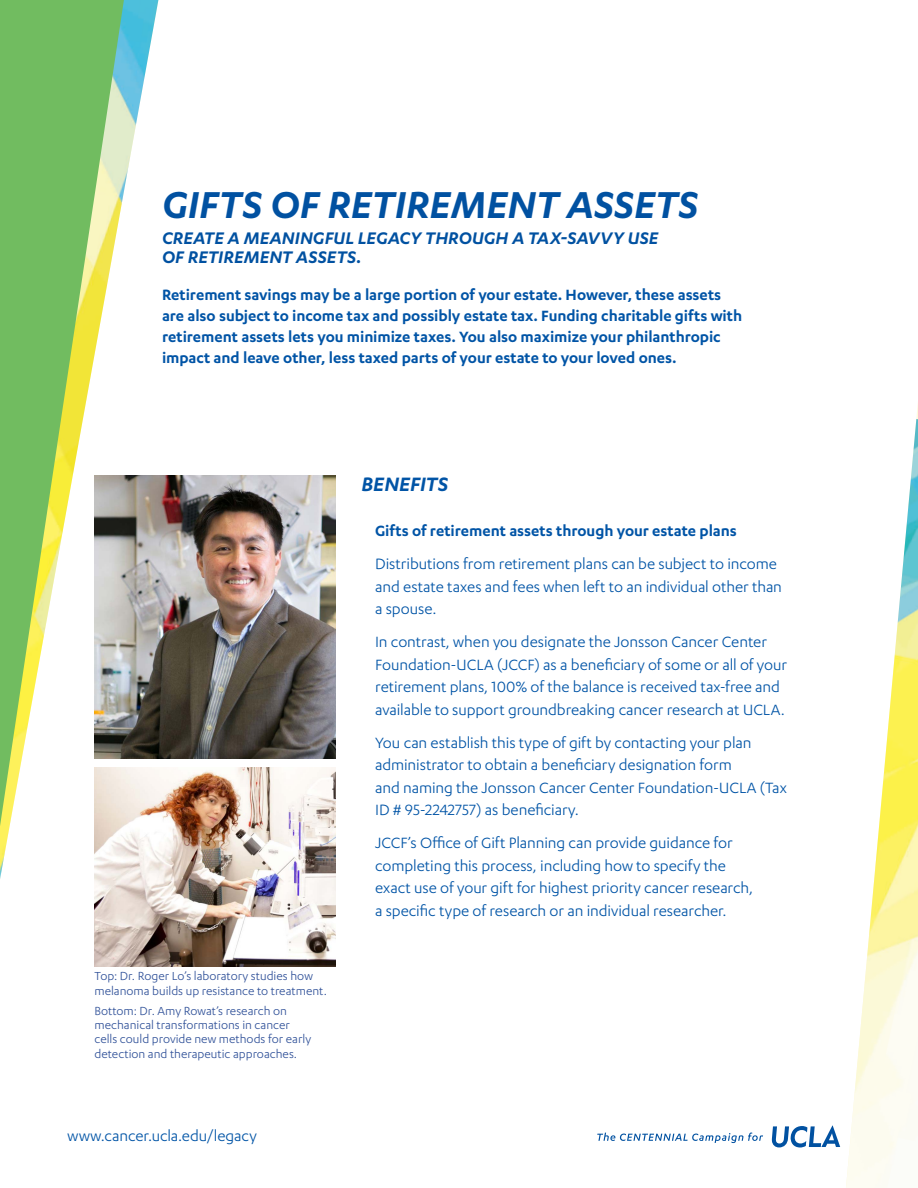
<style>
.page{position:relative;width:918px;height:1188px;background:#fff}
.page>*{position:absolute;margin:0;border:0;box-sizing:border-box;transform-origin:0 0}
.Main_Title{font:italic 600 43.5px "Karbon";color:#0151a1}
.section_titles{font:italic 600 22.5px "Karbon";letter-spacing:.005em;color:#0154a6}
.semi_bold_subhead{font:italic 600 19.5px/19.5px "Karbon";letter-spacing:.005em;color:#0151a1}
.Bullets{font:17.25px/22.5px "Karbon";letter-spacing:-.005em;color:#0154a6}
.Intro_Paragraph{font:600 17.25px/21px "Karbon";color:#0154a6}
.Bullets-2{font:600 17.25px "Karbon";color:#0154a6}
.t1{font:13.5px/14.2px "Karbon";color:#315299}
</style>
<div class="page">
<img style="left:0;top:0;width:158px;height:879px">
<svg style="left:0;top:0;width:124px;height:826px;fill:#71bc60"></svg>
<img style="left:846px;top:419px;width:72px;height:769px">
<svg style="left:597px;top:1133px;width:166px;height:10px"></svg>
<svg style="left:772px;top:1125px;width:68px;height:23px"></svg>
<img style="left:94px;top:476px;width:242px;height:283px">
<img style="left:94px;top:768px;width:242px;height:198px">
<p class="Main_Title" style="left:162px;top:180px;width:538px">GIFTS OF RETIREMENT ASSETS</p>
<p class="semi_bold_subhead" style="left:162px;top:228px;width:498px">CREATE A MEANINGFUL LEGACY THROUGH A TAX-SAVVY USE<br>OF RETIREMENT ASSETS.</p>
<p class="Intro_Paragraph" style="left:162px;top:283px;width:582px">Retirement savings may be a large portion of your estate. However, these assets are also subject to income tax and possibly estate tax. Funding charitable gifts with retirement assets lets you minimize taxes. You also maximize your philanthropic impact and leave other, less taxed parts of your estate to your loved ones.</p>
<p class="section_titles" style="left:362px;top:471px;width:88px">BENEFITS</p>
<p class="t1" style="left:94px;top:969px;width:234px">Top: Dr. Roger Lo’s laboratory studies how melanoma builds up resistance to treatment.</p>
<p class="t1" style="left:94px;top:1003px;width:218px">Bottom: Dr. Amy Rowat’s research on mechanical transformations in cancer cells could provide new methods for early detection and therapeutic approaches.</p>
<p class="Bullets" style="left:68px;top:1124px;width:191px">www.cancer.ucla.edu/legacy</p>
<p class="Bullets-2" style="left:375px;top:521px;width:363px">Gifts of retirement assets through your estate plans</p>
<p class="Bullets" style="left:375px;top:552px;width:408px">Distributions from retirement plans can be subject to income and estate taxes and fees when left to an individual other than a spouse.</p>
<p class="Bullets" style="left:375px;top:630px;width:414px">In contrast, when you designate the Jonsson Cancer Center Foundation-UCLA (JCCF) as a beneficiary of some or all of your retirement plans, 100% of the balance is received tax-free and available to support groundbreaking cancer research at UCLA.</p>
<p class="Bullets" style="left:375px;top:731px;width:413px">You can establish this type of gift by contacting your plan administrator to obtain a beneficiary designation form<br>and naming the Jonsson Cancer Center Foundation-UCLA (Tax ID # 95-2242757) as beneficiary.</p>
<p class="Bullets" style="left:375px;top:831px;width:380px">JCCF’s Office of Gift Planning can provide guidance for completing this process, including how to specify the exact use of your gift for highest priority cancer research, a specific type of research or an individual researcher.</p>
</div>
